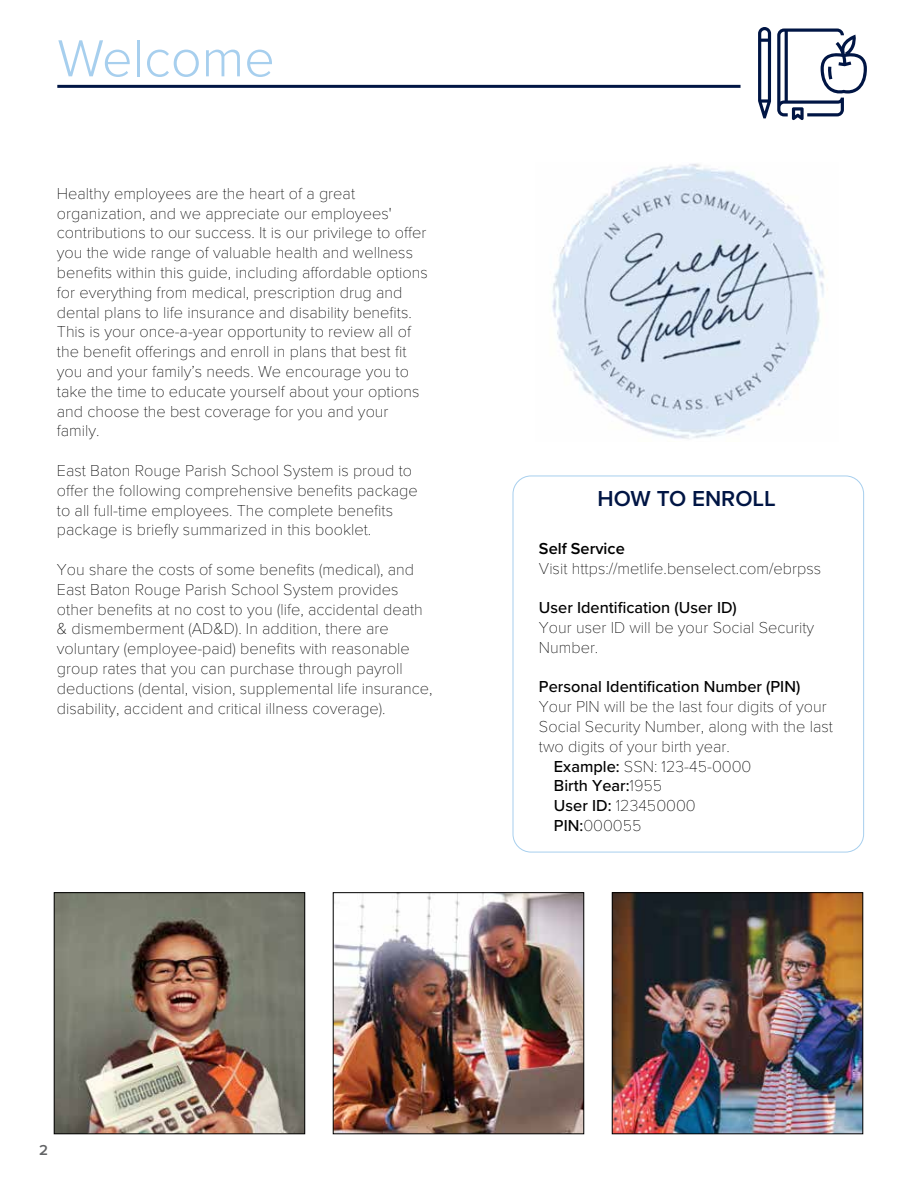
<style>
.page{position:relative;width:918px;height:1188px;background:#fff}
.page>*{position:absolute;margin:0;border:0;box-sizing:border-box;transform-origin:0 0}
.t1{font:300 54px "Proxima Nova";color:#a7cfee}
.t2{font:600 22.5px "Proxima Nova";color:#001544}
.t3{font:100 16.5px/19.8px "Proxima Nova T";color:#000}
.t4{font:500 16.5px "Proxima Nova";color:#000}
.t5{font:600 16.5px "Proxima Nova";color:#000}
.t6{font:600 15px "Proxima Nova";color:#636466}
.s1{font-family:"Proxima Nova";font-weight:500}
.s2{font-family:"Proxima Nova T";font-weight:100}
</style>
<div class="page">
<hr style="left:57px;top:85px;width:684px;height:3px;background:#001544">
<svg style="left:777px;top:29px;width:90px;height:91px"></svg>
<svg style="left:758px;top:27px;width:13px;height:91px"></svg>
<img style="left:552px;top:163px;width:273px;height:276px">
<div style="left:513px;top:476px;width:351px;height:376px;border:1px solid #a7cfee;border-radius:18px"></div>
<img style="left:56px;top:894px;width:247px;height:238px">
<div style="left:54px;top:892px;width:251px;height:242px;border:1px solid #000"></div>
<img style="left:335px;top:894px;width:247px;height:238px">
<div style="left:333px;top:892px;width:251px;height:242px;border:1px solid #000"></div>
<img style="left:614px;top:894px;width:247px;height:238px">
<div style="left:612px;top:892px;width:251px;height:242px;border:1px solid #000"></div>
<h1 class="t1" style="left:57px;top:18px;width:219px">Welcome</h1>
<p class="t3" style="left:57px;top:182px;width:373px">Healthy employees are the heart of a great organization, and we appreciate our employees' contributions to our success. It is our privilege to offer you the wide range of valuable health and wellness benefits within this guide, including affordable options for everything from medical, prescription drug and dental plans to life insurance and disability benefits.<br>This is your once-a-year opportunity to review all of the benefit offerings and enroll in plans that best fit you and your family’s needs. We encourage you to take the time to educate yourself about your options and choose the best coverage for you and your family.</p>
<p class="t3" style="left:57px;top:460px;width:362px">East Baton Rouge Parish School System is proud to offer the following comprehensive benefits package to all full-time employees. The complete benefits package is briefly summarized in this booklet.</p>
<p class="t3" style="left:57px;top:559px;width:377px">You share the costs of some benefits (medical), and East Baton Rouge Parish School System provides other benefits at no cost to you (life, accidental death &amp; dismemberment (AD&amp;D). In addition, there are voluntary (employee-paid) benefits with reasonable group rates that you can purchase through payroll deductions (dental, vision, supplemental life insurance, disability, accident and critical illness coverage).</p>
<h2 class="t2" style="left:598px;top:482px;width:180px">HOW TO ENROLL</h2>
<p class="t5" style="left:539px;top:536px;width:87px">Self Service</p>
<p class="t3" style="left:539px;top:557px;width:284px">Visit https://metlife.benselect.com/ebrpss</p>
<p class="t4" style="left:539px;top:595px;width:199px">User Identification (User ID)</p>
<p class="t3" style="left:539px;top:617px;width:277px">Your user ID will be your Social Security<br>Number.</p>
<p class="t4" style="left:539px;top:675px;width:263px">Personal Identification Number (PIN)</p>
<p class="t3" style="left:539px;top:696px;width:289px">Your PIN will be the last four digits of your</p>
<p class="t3" style="left:539px;top:716px;width:296px">Social Security Number, along with the last</p>
<p class="t3" style="left:539px;top:735px;width:192px">two digits of your birth year.</p>
<p class="t3" style="left:554px;top:755px;width:199px"><span class="s1">Example:</span> SSN: 123-45-0000</p>
<p class="t4" style="left:554px;top:774px;width:110px">Birth Year:<span class="s2">1955</span></p>
<p class="t3" style="left:554px;top:795px;width:143px"><span class="s1">User ID:</span> 123450000<br><span class="s1">PIN:</span>000055</p>
<p class="t6" style="left:39px;top:1139px;width:10px">2</p>
</div>
